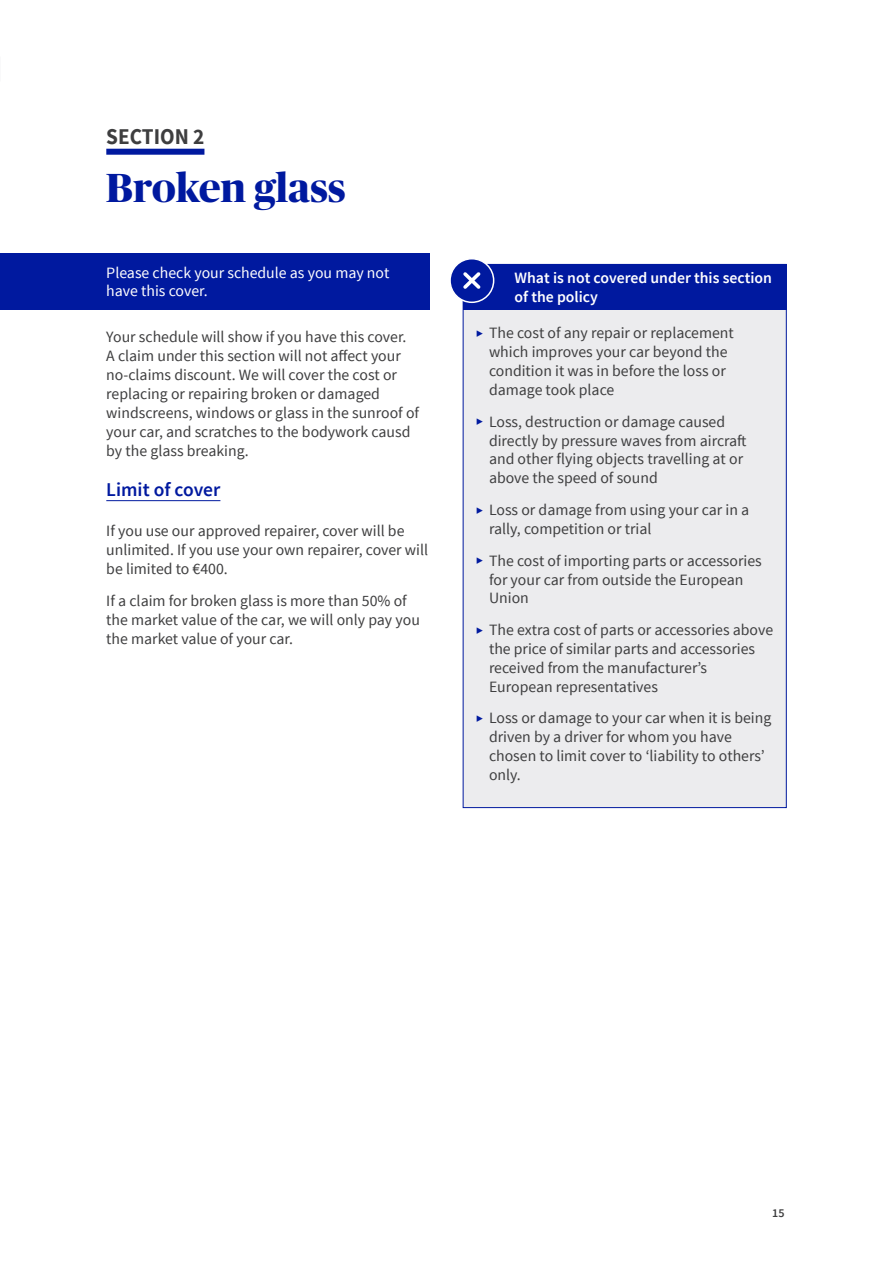
<style>
.page{position:relative;width:893px;height:1263px;background:#fff}
.page>*{position:absolute;margin:0;border:0;box-sizing:border-box;transform-origin:0 0}
._1_Sub_Heading{font:700 40.5px "Publico Banner";letter-spacing:.01em;color:#00199f}
.section{font:700 22.5px "Source Sans Pro";color:#3e3e3f;scale:.95 1}
._2_Sub_Heading{font:600 19.5px "Source Sans Pro";color:#00199f}
.Body{font:15.75px/18.9px "Source Sans Pro";color:#3e3e3f}
.Body-2{font:15.75px/18.9px "Source Sans Pro";color:#fff}
.Table__White_Semibol{font:600 15.75px/18.9px "Source Sans Pro";color:#fff}
.t1{font:600 12px "Source Sans Pro";color:#3e3e3f}
.s1{font-size:12px;color:#00199f}
</style>
<div class="page">
<div style="left:463px;top:264px;width:323px;height:543px;background:#ececee"></div>
<div style="left:0;top:253px;width:429px;height:56px;background:#00199f"></div>
<div style="left:463px;top:264px;width:324px;height:45px;background:#00199f"></div>
<div style="left:450px;top:259px;width:44px;height:43px;background:#00199f;border-radius:50%"></div>
<div style="left:449px;top:258px;width:45px;height:45px;border:2px solid #fff;border-radius:50%"></div>
<svg style="left:463px;top:272px;width:18px;height:17px"></svg>
<div style="left:106px;top:149px;width:98px;height:6px;background:#00199f"></div>
<hr style="left:106px;top:500px;width:114px;height:1px;background:#00199f">
<p class="section" style="left:106px;top:123px;width:105px">SECTION 2</p>
<p class="_1_Sub_Heading" style="left:106px;top:159px;width:241px">Broken glass</p>
<p class="Body-2" style="left:106px;top:263px;width:285px">Please check your schedule as you may not have this cover.</p>
<p class="Table__White_Semibol" style="left:514px;top:269px;width:259px">What is not covered under this section of the policy</p>
<p class="Body" style="left:106px;top:328px;width:314px">Your schedule will show if you have this cover.<br>A claim under this section will not affect your no-claims discount. We will cover the cost or replacing or repairing broken or damaged windscreens, windows or glass in the sunroof of your car, and scratches to the bodywork causd by the glass breaking.</p>
<p class="_2_Sub_Heading" style="left:106px;top:477px;width:116px">Limit of cover</p>
<p class="Body" style="left:106px;top:522px;width:323px">If you use our approved repairer, cover will be unlimited. If you use your own repairer, cover will be limited to €400.</p>
<p class="Body" style="left:106px;top:591px;width:315px">If a claim for broken glass is more than 50% of the market value of the car, we will only pay you the market value of your car.</p>
<p class="Body" style="left:489px;top:324px;width:246px;text-indent:-13px"><span class="s1">▶</span> The cost of any repair or replacement which improves your car beyond the condition it was in before the loss or damage took place</p>
<p class="Body" style="left:489px;top:412px;width:259px;text-indent:-13px"><span class="s1">▶</span> Loss, destruction or damage caused directly by pressure waves from aircraft and other flying objects travelling at or above the speed of sound</p>
<p class="Body" style="left:489px;top:501px;width:262px;text-indent:-13px"><span class="s1">▶</span> Loss or damage from using your car in a rally, competition or trial</p>
<p class="Body" style="left:489px;top:551px;width:274px;text-indent:-13px"><span class="s1">▶</span> The cost of importing parts or accessories for your car from outside the European<br>Union</p>
<p class="Body" style="left:489px;top:621px;width:286px;text-indent:-13px"><span class="s1">▶</span> The extra cost of parts or accessories above the price of similar parts and accessories received from the manufacturer’s European representatives</p>
<p class="Body" style="left:489px;top:709px;width:284px;text-indent:-13px"><span class="s1">▶</span> Loss or damage to your car when it is being driven by a driver for whom you have chosen to limit cover to ‘liability to others’ only.</p>
<p class="t1" style="left:772px;top:1206px;width:14px">15</p>
</div>
